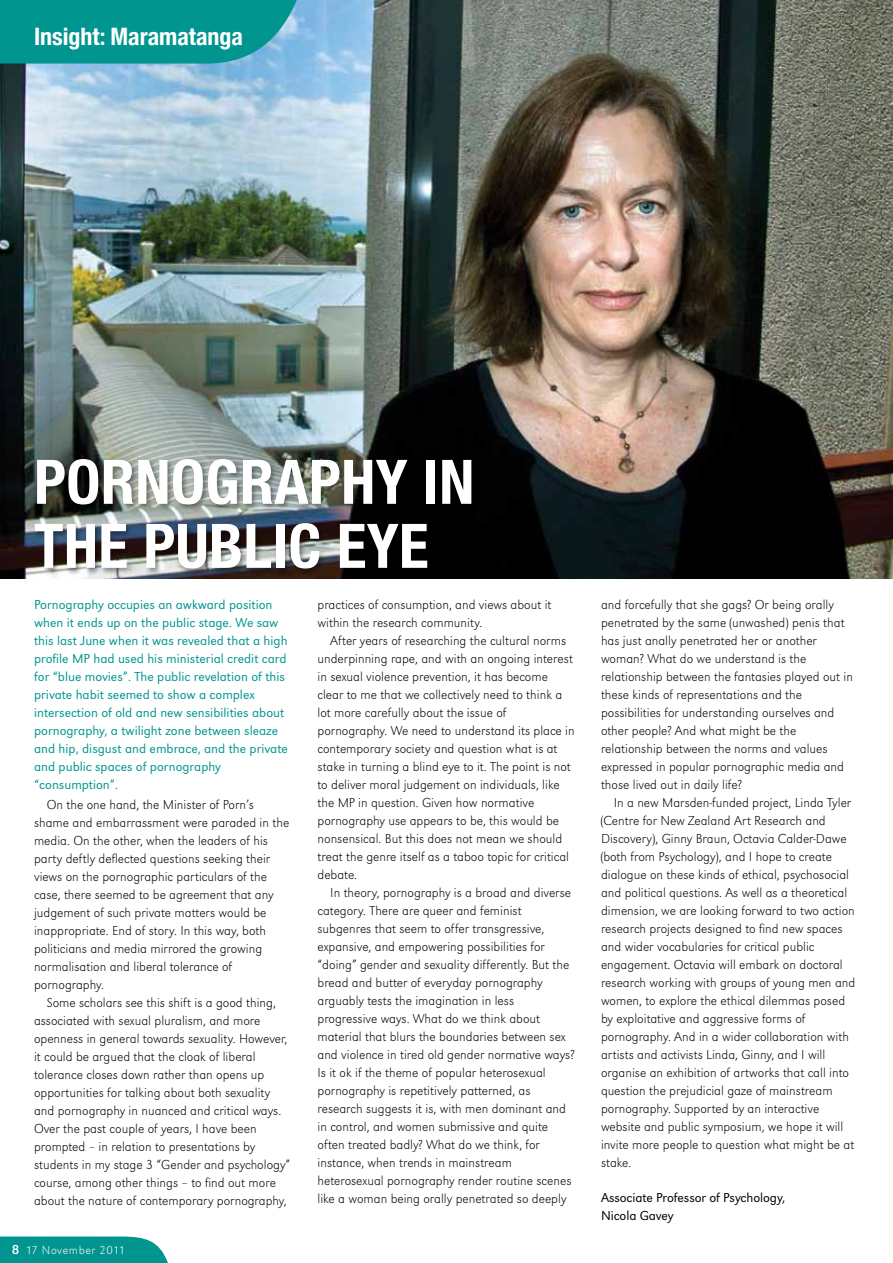
<style>
.page{position:relative;width:893px;height:1263px;background:#fff}
.page>*{position:absolute;margin:0;border:0;box-sizing:border-box;transform-origin:0 0}
.t1{font:700 condensed 61.5px/64.1px "Helvetica Neue";letter-spacing:.005em;color:#fff}
.t2{font:700 condensed 24px "Helvetica Neue";color:#fff}
.t3{font:13.5px/18px "Grot Macron Extra Lt";color:#000}
.t4{font:300 13.5px/18px "Grot Macron";color:#00958f}
.t5{font:300 13.5px/18px "Grot Macron";letter-spacing:-.005em;color:#000}
.t6{font:12px "Grot Macron Extra Lt";letter-spacing:.045em;color:#fff}
.s1{font-family:"Grot Macron Reg";font-size:13.5px}
</style>
<div class="page">
<img style="left:0;top:0;width:893px;height:578px">
<div style="left:33px;top:458px;width:446px;height:118px;background:#000;opacity:.4"></div>
<svg style="left:0;top:0;width:302px;height:64px;background:#0d9897"></svg>
<svg style="left:0;top:1236px;width:168px;height:27px;background:#139d97"></svg>
<h2 class="t2" style="left:34px;top:22px;width:211px">INSIGHT: MARAMATANGA</h2>
<h1 class="t1" style="left:34px;top:449px;width:442px">PORNOGRAPHY IN<br>THE PUBLIC EYE</h1>
<p class="t4" style="left:34px;top:596px;width:255px">Pornography occupies an awkward position when it ends up on the public stage. We saw this last June when it was revealed that a high profile MP had used his ministerial credit card for “blue movies”. The public revelation of this private habit seemed to show a complex intersection of old and new sensibilities about pornography, a twilight zone between sleaze and hip, disgust and embrace, and the private and public spaces of pornography “consumption”.</p>
<p class="t3" style="left:34px;top:796px;width:257px;text-indent:13px">On the one hand, the Minister of Porn’s shame and embarrassment were paraded in the media. On the other, when the leaders of his party deftly deflected questions seeking their views on the pornographic particulars of the case, there seemed to be agreement that any judgement of such private matters would be inappropriate. End of story. In this way, both politicians and media mirrored the growing normalisation and liberal tolerance of pornography.</p>
<p class="t3" style="left:34px;top:994px;width:258px;text-indent:13px">Some scholars see this shift is a good thing, associated with sexual pluralism, and more openness in general towards sexuality. However, it could be argued that the cloak of liberal tolerance closes down rather than opens up opportunities for talking about both sexuality and pornography in nuanced and critical ways.<br>Over the past couple of years, I have been prompted – in relation to presentations by students in my stage 3 “Gender and psychology” course, among other things – to find out more about the nature of contemporary pornography,</p>
<p class="t6" style="left:12px;top:1242px;width:115px"><span class="s1">8</span> 17 November 2011</p>
<p class="t3" style="left:317px;top:596px;width:236px">practices of consumption, and views about it within the research community.</p>
<p class="t3" style="left:317px;top:632px;width:259px;text-indent:13px">After years of researching the cultural norms underpinning rape, and with an ongoing interest in sexual violence prevention, it has become clear to me that we collectively need to think a lot more carefully about the issue of pornography. We need to understand its place in contemporary society and question what is at stake in turning a blind eye to it. The point is not to deliver moral judgement on individuals, like the MP in question. Given how normative pornography use appears to be, this would be nonsensical. But this does not mean we should treat the genre itself as a taboo topic for critical debate.</p>
<p class="t3" style="left:317px;top:883px;width:258px;text-indent:13px">In theory, pornography is a broad and diverse category. There are queer and feminist subgenres that seem to offer transgressive, expansive, and empowering possibilities for “doing” gender and sexuality differently. But the bread and butter of everyday pornography arguably tests the imagination in less progressive ways. What do we think about material that blurs the boundaries between sex and violence in tired old gender normative ways?<br>Is it ok if the theme of popular heterosexual pornography is repetitively patterned, as research suggests it is, with men dominant and in control, and women submissive and quite often treated badly? What do we think, for instance, when trends in mainstream heterosexual pornography render routine scenes like a woman being orally penetrated so deeply</p>
<p class="t3" style="left:601px;top:595px;width:253px">and forcefully that she gags? Or being orally penetrated by the same (unwashed) penis that has just anally penetrated her or another woman? What do we understand is the relationship between the fantasies played out in these kinds of representations and the possibilities for understanding ourselves and other people? And what might be the relationship between the norms and values expressed in popular pornographic media and those lived out in daily life?</p>
<p class="t3" style="left:601px;top:793px;width:256px;text-indent:13px">In a new Marsden-funded project, Linda Tyler (Centre for New Zealand Art Research and Discovery), Ginny Braun, Octavia Calder-Dawe (both from Psychology), and I hope to create dialogue on these kinds of ethical, psychosocial and political questions. As well as a theoretical dimension, we are looking forward to two action research projects designed to find new spaces and wider vocabularies for critical public engagement. Octavia will embark on doctoral research working with groups of young men and women, to explore the ethical dilemmas posed by exploitative and aggressive forms of pornography. And in a wider collaboration with artists and activists Linda, Ginny, and I will organise an exhibition of artworks that call into question the prejudicial gaze of mainstream pornography. Supported by an interactive website and public symposium, we hope it will invite more people to question what might be at stake.</p>
<p class="t5" style="left:601px;top:1188px;width:186px">Associate Professor of Psychology,<br>N icola Gavey</p>
</div>
